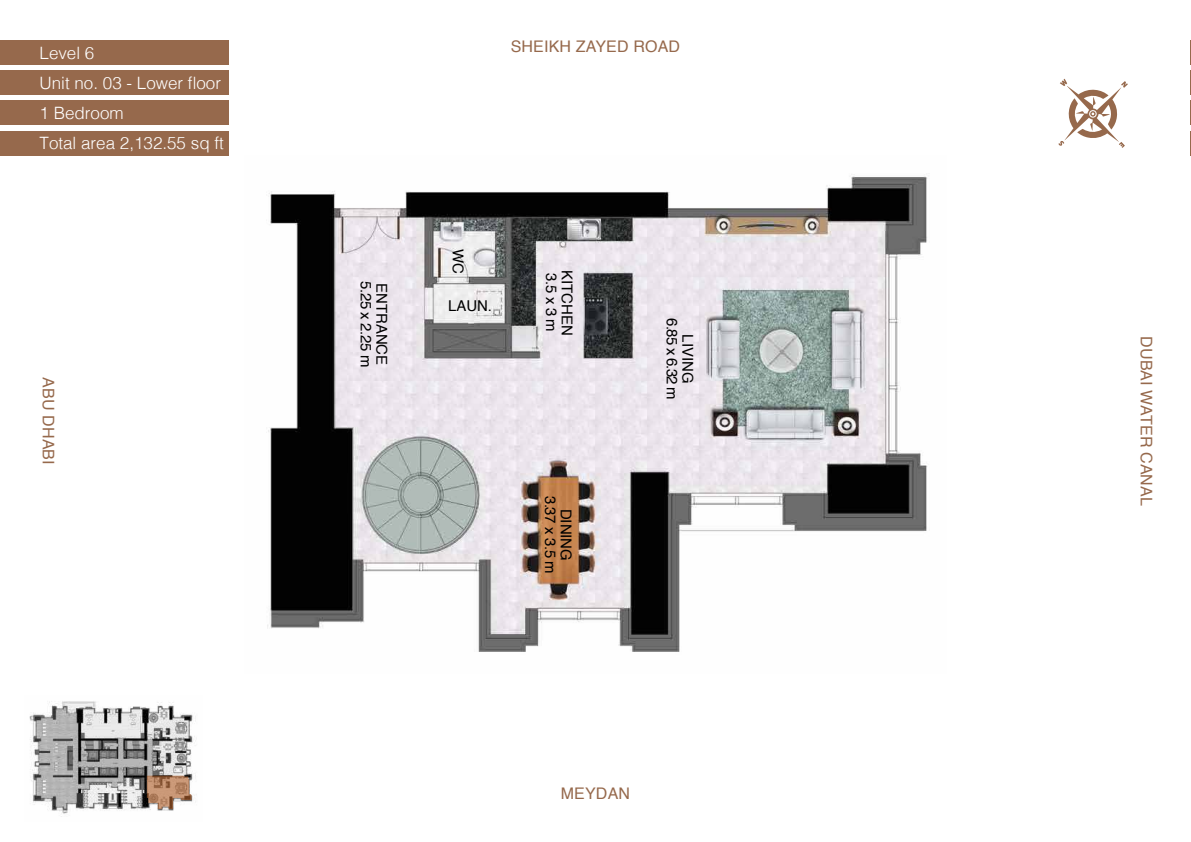
<style>
.page{position:relative;width:1191px;height:842px;background:#fff}
.page>*{position:absolute;margin:0;border:0;box-sizing:border-box;transform-origin:0 0}
.t1{font:300 17px/30px "Helvetica";color:#fff}
.t2{font:16px "Helvetica";letter-spacing:.01em;color:#96694c}
.t3{font:14.9px/15.7px "Helvetica";color:#000;text-align:center}
</style>
<div class="page">
<div style="left:0;top:40px;width:229px;height:25px;background:#96694c"></div>
<div style="left:0;top:70px;width:229px;height:25px;background:#96694c"></div>
<div style="left:0;top:100px;width:229px;height:25px;background:#96694c"></div>
<div style="left:0;top:131px;width:229px;height:25px;background:#96694c"></div>
<svg style="left:1190px;top:40px;width:1px;height:85px"></svg>
<svg style="left:1190px;top:131px;width:1px;height:25px"></svg>
<img style="left:29px;top:701px;width:168px;height:116px">
<svg style="left:147px;top:776px;width:45px;height:33px"></svg>
<img style="left:267px;top:174px;width:661px;height:478px">
<svg style="left:1058px;top:79px;width:69px;height:69px"></svg>
<p class="t1" style="left:40px;top:39px;width:186px">Level 6<br>Unit no. 03 - Lower floor<br>1 Bedroom<br>Total area 2,132.55 sq ft</p>
<p class="t2" style="left:54px;top:377px;width:89px;rotate:90deg">ABU DHABI</p>
<p class="t2" style="left:511px;top:40px;width:171px">SHEIKH ZAYED ROAD</p>
<p class="t3" style="left:372px;top:281px;width:88px;rotate:90deg">5.25 x 2.25 m</p>
<p class="t3" style="left:388px;top:283px;width:84px;rotate:90deg">ENTRANCE</p>
<p class="t3" style="left:465px;top:249px;width:26px;rotate:90deg">WC</p>
<p class="t3" style="left:448px;top:299px;width:45px">LAUN.</p>
<p class="t3" style="left:558px;top:273px;width:60px;rotate:90deg">3.5 x 3 m</p>
<p class="t3" style="left:573px;top:270px;width:67px;rotate:90deg">KITCHEN</p>
<p class="t3" style="left:572px;top:496px;width:80px;rotate:90deg">DINING<br>3.37 x 3.5 m</p>
<p class="t3" style="left:694px;top:318px;width:83px;rotate:90deg">LIVING<br>6.85 x 6.32 m</p>
<p class="t2" style="left:561px;top:787px;width:71px">MEYDAN</p>
<p class="t2" style="left:1152px;top:336px;width:171px;rotate:90deg">DUBAI WATER CANAL</p>
</div>
